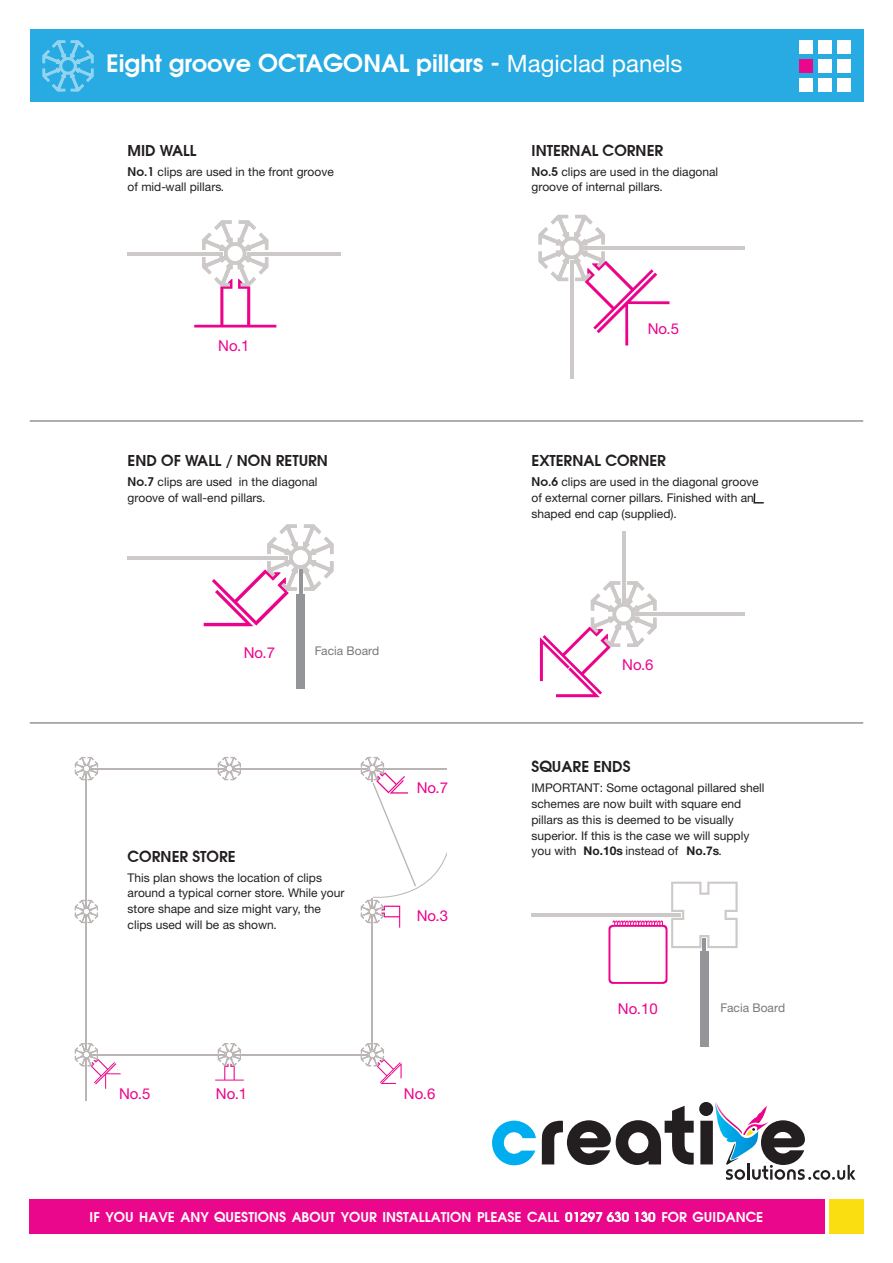
<style>
.page{position:relative;width:893px;height:1263px;background:#fff}
.page>*{position:absolute;margin:0;border:0;box-sizing:border-box;transform-origin:0 0}
.t1{font:600 24px "Avant Garde";color:#fff}
.t2{font:600 15px "Avant Garde";color:#231f20}
.t3{font:15px "Helvetica Neue LT Std";color:#ed028c}
.t4{font:600 13.5px "Avant Garde";color:#fff}
.t5{font:12px/15.8px "Helvetica Neue LT Std";color:#231f20}
.t6{font:12px "Helvetica Neue LT Std";color:#76787b}
.s1{font-family:"Helvetica Neue LT Std";font-weight:400}
.s2{font-family:"Avant Garde";font-weight:600}
.s3{font-weight:700}
</style>
<div class="page">
<hr style="left:86px;top:1059px;width:1px;height:42px;background:#bab5b4">
<svg style="left:218px;top:757px;width:23px;height:23px"></svg>
<svg style="left:75px;top:757px;width:23px;height:23px"></svg>
<hr style="left:234px;top:768px;width:134px;height:1px;background:#bab5b4">
<hr style="left:91px;top:768px;width:134px;height:1px;background:#bab5b4">
<hr style="left:234px;top:1054px;width:134px;height:1px;background:#bab5b4">
<hr style="left:91px;top:1054px;width:134px;height:1px;background:#bab5b4">
<svg style="left:75px;top:900px;width:23px;height:23px"></svg>
<hr style="left:86px;top:773px;width:1px;height:134px;background:#bab5b4">
<hr style="left:86px;top:916px;width:1px;height:134px;background:#bab5b4">
<svg style="left:75px;top:1043px;width:46px;height:46px"></svg>
<hr style="left:372px;top:916px;width:1px;height:134px;background:#bab5b4">
<svg style="left:361px;top:1043px;width:41px;height:41px"></svg>
<svg style="left:215px;top:1043px;width:29px;height:37px"></svg>
<svg style="left:361px;top:757px;width:85px;height:171px"></svg>
<div style="left:30px;top:30px;width:833px;height:72px;background:#27abe2"></div>
<hr style="left:247px;top:252px;width:93px;height:3px;background:#cdc9c8">
<hr style="left:128px;top:252px;width:95px;height:3px;background:#cdc9c8">
<svg style="left:194px;top:220px;width:82px;height:107px"></svg>
<div style="left:30px;top:1199px;width:795px;height:34px;background:#eb078c"></div>
<div style="left:829px;top:1199px;width:34px;height:34px;background:#fbde11"></div>
<hr style="left:583px;top:246px;width:161px;height:4px;background:#cdc9c8">
<hr style="left:570px;top:260px;width:3px;height:118px;background:#cdc9c8">
<svg style="left:538px;top:215px;width:131px;height:130px"></svg>
<div style="left:296px;top:594px;width:9px;height:95px;background:#939598"></div>
<hr style="left:128px;top:556px;width:160px;height:3px;background:#cdc9c8">
<svg style="left:204px;top:524px;width:130px;height:102px"></svg>
<svg style="left:540px;top:581px;width:116px;height:116px"></svg>
<hr style="left:622px;top:531px;width:4px;height:71px;background:#cdc9c8">
<hr style="left:635px;top:612px;width:109px;height:4px;background:#cdc9c8">
<hr style="left:30px;top:420px;width:833px;height:2px;background:#939598">
<hr style="left:30px;top:722px;width:833px;height:2px;background:#939598">
<div style="left:700px;top:951px;width:9px;height:95px;background:#939598"></div>
<hr style="left:531px;top:913px;width:150px;height:4px;background:#cdc9c8">
<svg style="left:608px;top:882px;width:130px;height:102px"></svg>
<svg style="left:43px;top:40px;width:51px;height:51px"></svg>
<svg style="left:753px;top:493px;width:11px;height:11px"></svg>
<div style="left:837px;top:40px;width:13px;height:14px;background:#fff"></div>
<div style="left:837px;top:59px;width:13px;height:14px;background:#fff"></div>
<div style="left:837px;top:78px;width:13px;height:13px;background:#fff"></div>
<div style="left:818px;top:40px;width:14px;height:14px;background:#fff"></div>
<div style="left:818px;top:59px;width:14px;height:14px;background:#fff"></div>
<div style="left:818px;top:78px;width:14px;height:13px;background:#fff"></div>
<div style="left:799px;top:40px;width:14px;height:14px;background:#fff"></div>
<div style="left:799px;top:59px;width:14px;height:14px;background:#eb078c"></div>
<div style="left:799px;top:78px;width:14px;height:13px;background:#fff"></div>
<svg style="left:492px;top:1120px;width:44px;height:45px"></svg>
<svg style="left:542px;top:1102px;width:313px;height:78px"></svg>
<h1 class="t1" style="left:106px;top:48px;width:578px">Eight groove OCTAGONAL pillars - <span class="s1">Magiclad panels</span></h1>
<p class="t2" style="left:128px;top:140px;width:70px">MID WALL</p>
<p class="t5" style="left:128px;top:163px;width:208px"><span class="s2">No.1</span> clips are used in the front groove of mid-wall pillars.</p>
<p class="t3" style="left:218px;top:337px;width:33px">No.1</p>
<p class="t2" style="left:128px;top:451px;width:202px">END OF WALL / NON RETURN</p>
<p class="t5" style="left:128px;top:474px;width:192px"><span class="s2">No.7</span> clips are used in the diagonal groove of wall-end pillars.</p>
<p class="t3" style="left:244px;top:643px;width:33px">No.7</p>
<p class="t6" style="left:315px;top:643px;width:66px">Facia Board</p>
<p class="t2" style="left:128px;top:846px;width:109px">CORNER STORE</p>
<p class="t5" style="left:128px;top:869px;width:218px">This plan shows the location of clips around a typical corner store. While your store shape and size might vary, the clips used will be as shown.</p>
<p class="t3" style="left:417px;top:779px;width:33px">No.7</p>
<p class="t3" style="left:417px;top:906px;width:33px">No.3</p>
<p class="t3" style="left:119px;top:1085px;width:33px">No.5</p>
<p class="t3" style="left:216px;top:1085px;width:33px">No.1</p>
<p class="t3" style="left:404px;top:1085px;width:33px">No.6</p>
<p class="t2" style="left:531px;top:140px;width:133px">INTERNAL CORNER</p>
<p class="t5" style="left:531px;top:163px;width:188px"><span class="s2">No.5</span> clips are used in the diagonal groove of internal pillars.</p>
<p class="t3" style="left:648px;top:320px;width:33px">No.5</p>
<p class="t2" style="left:531px;top:451px;width:136px">EXTERNAL CORNER</p>
<p class="t5" style="left:531px;top:474px;width:229px"><span class="s2">No.6</span> clips are used in the diagonal groove of external corner pillars. Finished with an shaped end cap (supplied).</p>
<p class="t3" style="left:622px;top:655px;width:33px">No.6</p>
<p class="t2" style="left:531px;top:757px;width:100px">SQUARE ENDS</p>
<p class="t5" style="left:531px;top:780px;width:234px">IMPORTANT: Some octagonal pillared shell schemes are now built with square end pillars as this is deemed to be visually superior. If this is the case we will supply you with <span class="s3">No.10s</span> instead of <span class="s3">No.7s</span>.</p>
<p class="t3" style="left:618px;top:1000px;width:41px">No.10</p>
<p class="t6" style="left:720px;top:1001px;width:66px">Facia Board</p>
<p class="t4" style="left:90px;top:1208px;width:675px">IF YOU HAVE ANY QUESTIONS ABOUT YOUR INSTALLATION PLEASE CALL 01297 630 130 FOR GUIDANCE</p>
</div>
